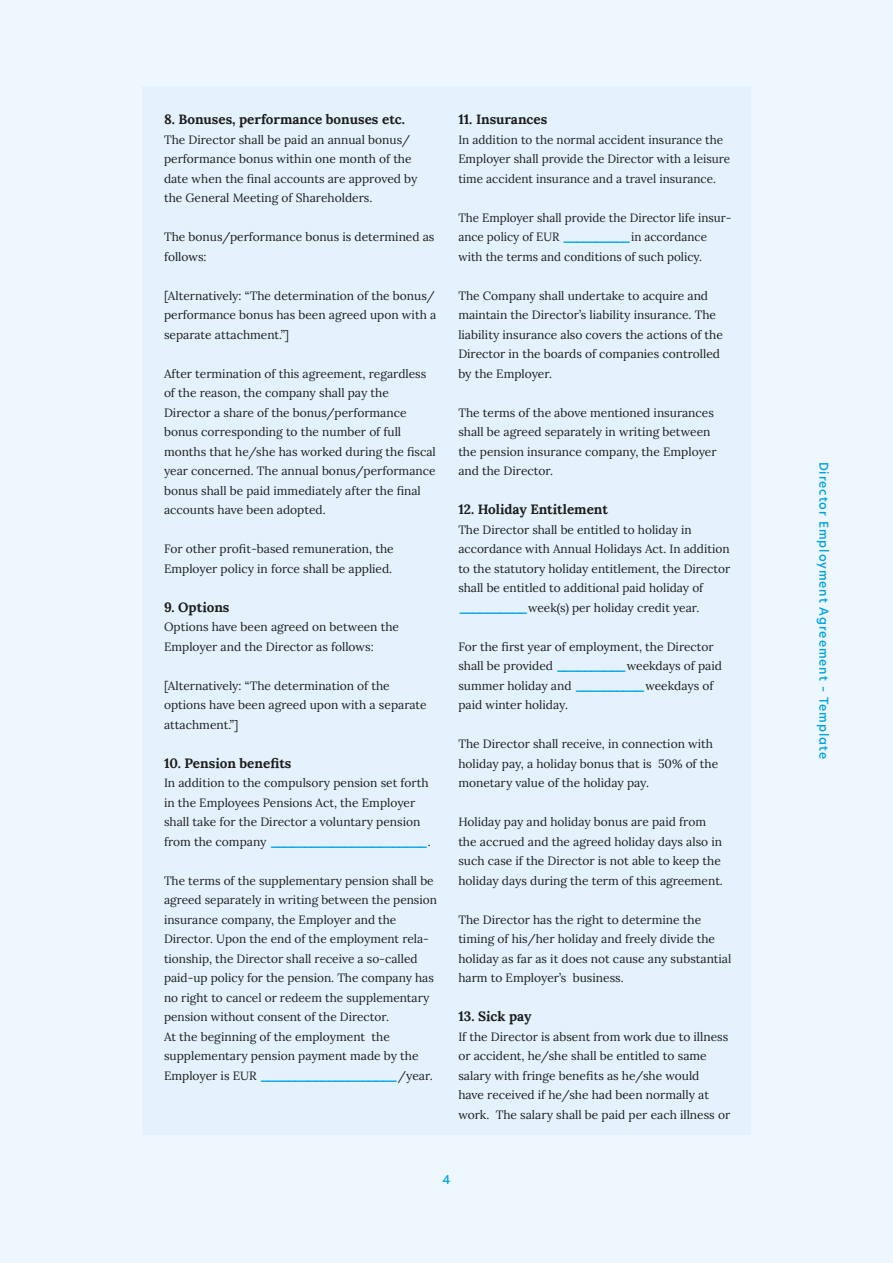
<style>
.page{position:relative;width:893px;height:1263px;background:#edf7fd}
.page>*{position:absolute;margin:0;border:0;box-sizing:border-box;transform-origin:0 0}
._1_ots{font:700 13.5px "Lora";color:#1d1d1b}
._1_leipis{font:12px/19.5px "Lora";color:#1d1d1b}
.t1{font:500 12px "Hero New";letter-spacing:.08em;color:#00a3e2}
.s1{font-weight:700;color:#00a3e2}
</style>
<div class="page">
<div style="left:142px;top:86px;width:608px;height:1049px;background:#e4f2fd"></div>
<h2 class="_1_ots" style="left:164px;top:108px;width:243px">8. Bonuses, performance bonuses etc.</h2>
<p class="_1_leipis" style="left:164px;top:129px;width:255px">The Director shall be paid an annual bonus/ performance bonus within one month of the date when the final accounts are approved by the General Meeting of Shareholders.</p>
<p class="_1_leipis" style="left:164px;top:226px;width:272px">The bonus/performance bonus is determined as follows:</p>
<p class="_1_leipis" style="left:164px;top:285px;width:274px">[Alternatively: “The determination of the bonus/ performance bonus has been agreed upon with a separate attachment.”]</p>
<p class="_1_leipis" style="left:164px;top:363px;width:273px">After termination of this agreement, regardless of the reason, the company shall pay the Director a share of the bonus/performance bonus corresponding to the number of full months that he/she has worked during the fiscal year concerned. The annual bonus/performance bonus shall be paid immediately after the final accounts have been adopted.</p>
<p class="_1_leipis" style="left:164px;top:538px;width:231px">For other profit-based remuneration, the<br>Employer policy in force shall be applied.</p>
<h2 class="_1_ots" style="left:164px;top:595px;width:67px">9. Options</h2>
<p class="_1_leipis" style="left:164px;top:616px;width:237px">Options have been agreed on between the<br>Employer and the Director as follows:</p>
<p class="_1_leipis" style="left:164px;top:675px;width:264px">[Alternatively: “The determination of the options have been agreed upon with a separate attachment.”]</p>
<h2 class="_1_ots" style="left:164px;top:751px;width:129px">10. Pension benefits</h2>
<p class="_1_leipis" style="left:164px;top:772px;width:268px">In addition to the compulsory pension set forth in the Employees Pensions Act, the Employer shall take for the Director a voluntary pension<br>f r o m t h e c o m p a n y <span class="s1">_______________________</span> .</p>
<p class="_1_leipis" style="left:164px;top:870px;width:274px">The terms of the supplementary pension shall be agreed separately in writing between the pension insurance company, the Employer and the Director. Upon the end of the employment rela&shy;tionship, the Director shall receive a so-called paid-up policy for the pension. The company has no right to cancel or redeem the supplementary pension without consent of the Director.</p>
<p class="_1_leipis" style="left:164px;top:1026px;width:270px">At the beginning of the employment the supplementary pension payment made by the<br>E m p l o y e r i s E U R <span class="s1">____________________</span> / y e a r .</p>
<h2 class="_1_ots" style="left:458px;top:108px;width:91px">11. Insurances</h2>
<p class="_1_leipis" style="left:458px;top:129px;width:273px">In addition to the normal accident insurance the<br>Employer shall provide the Director with a leisure time accident insurance and a travel insurance.</p>
<p class="_1_leipis" style="left:458px;top:207px;width:275px">The Employer shall provide the Director life insur&shy;ance policy of EUR <span class="s1">__________</span> in accordance with the terms and conditions of such policy.</p>
<p class="_1_leipis" style="left:458px;top:285px;width:266px">The Company shall undertake to acquire and maintain the Director’s liability insurance. The liability insurance also covers the actions of the Director in the boards of companies controlled by the Employer.</p>
<p class="_1_leipis" style="left:458px;top:402px;width:260px">The terms of the above mentioned insurances shall be agreed separately in writing between the pension insurance company, the Employer and the Director.</p>
<h2 class="_1_ots" style="left:458px;top:498px;width:151px">12. Holiday Entitlement</h2>
<p class="_1_leipis" style="left:458px;top:519px;width:273px">The Director shall be entitled to holiday in accordance with Annual Holidays Act. In addition to the statutory holiday entitlement, the Director shall be entitled to additional paid holiday of <span class="s1">__________</span> week(s) per holiday credit year.</p>
<p class="_1_leipis" style="left:458px;top:636px;width:265px">For the first year of employment, the Director shall be provided <span class="s1">__________</span> weekdays of paid summer holiday and <span class="s1">__________</span> weekdays of paid winter holiday.</p>
<p class="_1_leipis" style="left:458px;top:733px;width:261px">The Director shall receive, in connection with holiday pay, a holiday bonus that is 50% of the monetary value of the holiday pay.</p>
<p class="_1_leipis" style="left:458px;top:811px;width:266px">Holiday pay and holiday bonus are paid from the accrued and the agreed holiday days also in such case if the Director is not able to keep the holiday days during the term of this agreement.</p>
<p class="_1_leipis" style="left:458px;top:909px;width:275px">The Director has the right to determine the timing of his/her holiday and freely divide the holiday as far as it does not cause any substantial harm to Employer’s business.</p>
<h2 class="_1_ots" style="left:458px;top:1005px;width:75px">13. Sick pay</h2>
<p class="_1_leipis" style="left:458px;top:1026px;width:273px">If the Director is absent from work due to illness or accident, he/she shall be entitled to same salary with fringe benefits as he/she would<br>have received if he/she had been normally at work. The salary shall be paid per each illness or</p>
<p class="t1" style="left:442px;top:1172px;width:10px">4</p>
<p class="t1" style="left:832px;top:462px;width:299px;rotate:90deg">Director Employment Agreement – Template</p>
</div>
